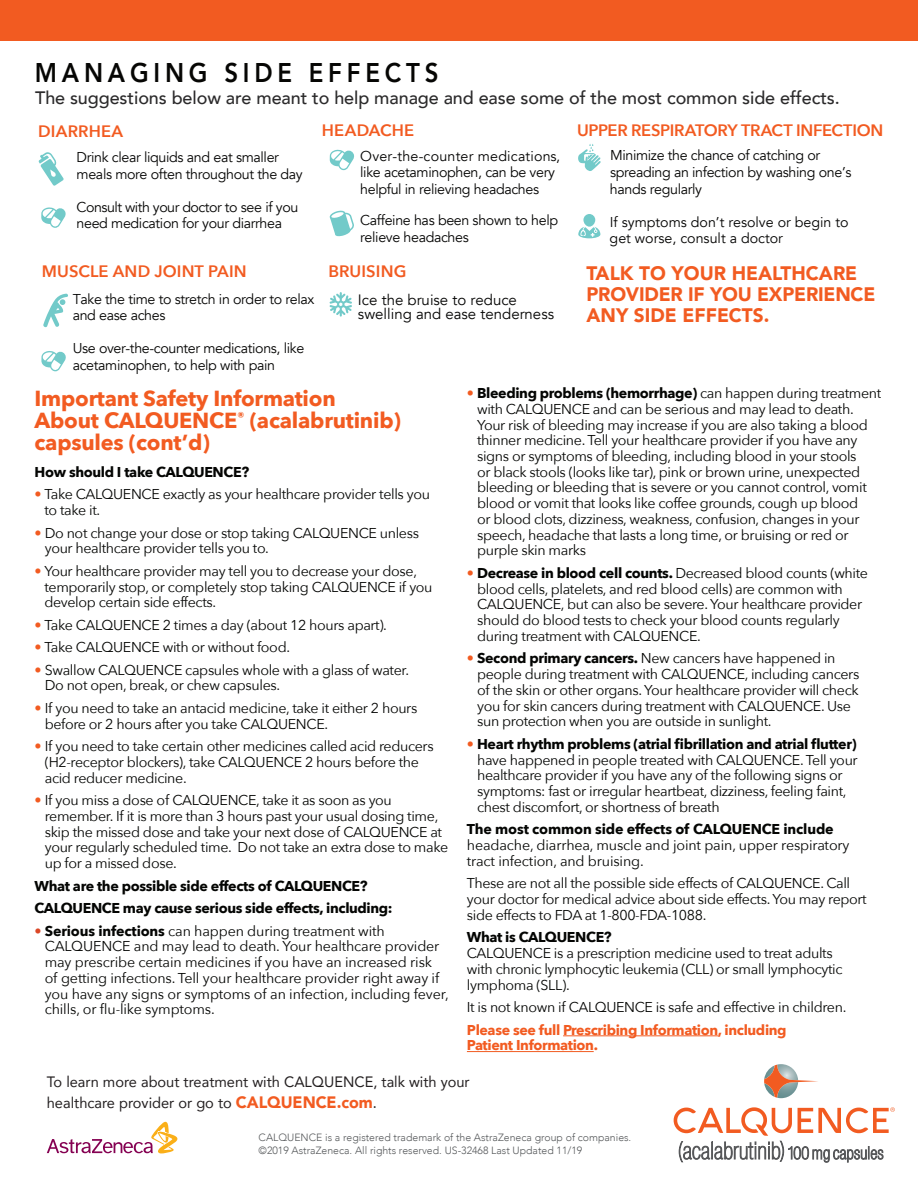
<style>
.page{position:relative;width:918px;height:1188px;background:#fff}
.page>*{position:absolute;margin:0;border:0;box-sizing:border-box;transform-origin:0 0}
.t1{font:800 27px "Avenir";letter-spacing:.2em;color:#060604;scale:.89 1}
.t2{font:700 21.75px/22.5px "Avenir Next";letter-spacing:-.01em;color:#f25b21}
.t3{font:900 19.5px/21px "Avenir";color:#f25b21}
.t4{font:500 18px "Avenir";letter-spacing:-.005em;color:#2b2a2b}
.t5{font:600 16.5px "Avenir Next";letter-spacing:.005em;color:#f25b21}
.t6{font:600 16.5px "Avenir Next";letter-spacing:-.02em;color:#f25b21}
.t7{font:15px/21px "Avenir";color:#231f20}
.t8{font:15px/14.2px "Avenir";color:#050504}
.t9{font:14.25px/15.8px "Avenir Next";letter-spacing:-.025em;color:#040503}
.t10{font:14.25px/16.5px "Avenir";letter-spacing:-.025em;color:#050504}
.t11{font:700 14.25px/22.5px "Avenir Next";letter-spacing:-.025em;color:#040503}
.t12{font:700 14.25px/15.8px "Avenir Next";letter-spacing:-.025em;color:#f25b21}
.t13{font:14.25px/16.5px "Avenir";color:#050504}
.t14{font:300 10.5px/12.6px "Avenir";color:#55585a}
.s1{color:#f25b21}
.s2{color:#db4726}
.s3{font-weight:700}
.s4{font-weight:900;font-size:16.5px;color:#f25b21}
</style>
<div class="page">
<svg style="left:47px;top:1122px;width:130px;height:31px"></svg>
<svg style="left:41px;top:207px;width:25px;height:21px"></svg>
<svg style="left:39px;top:152px;width:25px;height:34px"></svg>
<svg style="left:330px;top:149px;width:24px;height:21px"></svg>
<svg style="left:329px;top:210px;width:25px;height:27px"></svg>
<svg style="left:578px;top:144px;width:23px;height:27px"></svg>
<div style="left:583px;top:214px;width:12px;height:13px;background:#72cac9;border-radius:50%"></div>
<svg style="left:578px;top:227px;width:22px;height:11px"></svg>
<svg style="left:41px;top:351px;width:25px;height:20px"></svg>
<svg style="left:43px;top:294px;width:25px;height:34px"></svg>
<svg style="left:330px;top:292px;width:22px;height:25px"></svg>
<svg style="left:764px;top:1064px;width:54px;height:34px"></svg>
<svg style="left:674px;top:1107px;width:221px;height:56px"></svg>
<div style="left:0;top:0;width:918px;height:41px;background:#f25b21"></div>
<hr style="left:563px;top:1035px;width:155px;height:1px;background:#f25b21">
<hr style="left:467px;top:1051px;width:127px;height:1px;background:#f25b21">
<h1 class="t1" style="left:35px;top:51px;width:455px">MANAGING SIDE EFFECTS</h1>
<p class="t4" style="left:35px;top:82px;width:806px">The suggestions below are meant to help manage and ease some of the most common side effects.</p>
<p class="t5" style="left:38px;top:117px;width:87px">DIARRHEA</p>
<p class="t10" style="left:77px;top:149px;width:228px">Drink clear liquids and eat smaller meals more often throughout the day</p>
<p class="t10" style="left:77px;top:199px;width:223px">Consult with your doctor to see if you need medication for your diarrhea</p>
<p class="t5" style="left:42px;top:257px;width:206px">MUSCLE AND JOINT PAIN</p>
<p class="t10" style="left:73px;top:291px;width:243px">Take the time to stretch in order to relax and ease aches</p>
<p class="t10" style="left:73px;top:340px;width:233px">Use over-the-counter medications, like acetaminophen, to help with pain</p>
<p class="t5" style="left:322px;top:116px;width:94px">HEADACHE</p>
<p class="t6" style="left:577px;top:116px;width:308px">UPPER RESPIRATORY TRACT INFECTION</p>
<p class="t10" style="left:610px;top:148px;width:243px">Minimize the chance of catching or spreading an infection by washing one’s hands regularly</p>
<p class="t13" style="left:610px;top:214px;width:241px">If symptoms don’t resolve or begin to get worse, consult a doctor</p>
<h3 class="t3" style="left:586px;top:262px;width:290px">TALK TO YOUR HEALTHCARE<br>PROVIDER IF YOU EXPERIENCE<br>ANY SIDE EFFECTS.</h3>
<p class="t10" style="left:360px;top:148px;width:201px">Over-the-counter medications, like acetaminophen, can be very helpful in relieving headaches</p>
<p class="t10" style="left:360px;top:213px;width:199px">Caffeine has been shown to help relieve headaches</p>
<p class="t5" style="left:328px;top:257px;width:80px">BRUISING</p>
<p class="t8" style="left:358px;top:293px;width:198px">Ice the bruise to reduce swelling and ease tenderness</p>
<h2 class="t2" style="left:35px;top:386px;width:368px">Important Safety Information<br>About CALQUENCE<sup>®</sup> (acalabrutinib) capsules (cont’d)</h2>
<p class="t11" style="left:35px;top:460px;width:216px">How should I take CALQUENCE?</p>
<p class="t9" style="left:44px;top:486px;width:387px;text-indent:-10px"><span class="s1">•</span> Take CALQUENCE exactly as your healthcare provider tells you to take it.</p>
<p class="t9" style="left:45px;top:524px;width:376px;text-indent:-10px"><span class="s1">•</span> Do not change your dose or stop taking CALQUENCE unless your healthcare provider tells you to.</p>
<p class="t9" style="left:44px;top:562px;width:390px;text-indent:-10px"><span class="s1">•</span> Your healthcare provider may tell you to decrease your dose, temporarily stop, or completely stop taking CALQUENCE if you develop certain side effects.</p>
<p class="t9" style="left:35px;top:616px;width:354px"><span class="s1">•</span> Take CALQUENCE 2 times a day (about 12 hours apart).</p>
<p class="t9" style="left:35px;top:639px;width:257px"><span class="s1">•</span> Take CALQUENCE with or without food.</p>
<p class="t9" style="left:45px;top:661px;width:366px;text-indent:-10px"><span class="s1">•</span> Swallow CALQUENCE capsules whole with a glass of water.<br>Do not open, break, or chew capsules.</p>
<p class="t9" style="left:45px;top:700px;width:374px;text-indent:-10px"><span class="s1">•</span> If you need to take an antacid medicine, take it either 2 hours before or 2 hours after you take CALQUENCE.</p>
<p class="t9" style="left:45px;top:738px;width:391px;text-indent:-10px"><span class="s1">•</span> If you need to take certain other medicines called acid reducers (H2-receptor blockers), take CALQUENCE 2 hours before the acid reducer medicine.</p>
<p class="t9" style="left:45px;top:792px;width:405px;text-indent:-10px"><span class="s1">•</span> If you miss a dose of CALQUENCE, take it as soon as you remember. If it is more than 3 hours past your usual dosing time, skip the missed dose and take your next dose of CALQUENCE at your regularly scheduled time. Do not take an extra dose to make up for a missed dose.</p>
<p class="t11" style="left:35px;top:874px;width:360px">What are the possible side effects of CALQUENCE?<br>CALQUENCE may cause serious side effects, including:</p>
<p class="t9" style="left:45px;top:922px;width:406px;text-indent:-10px"><span class="s2">•</span> <span class="s3">Serious infections</span> can happen during treatment with CALQUENCE and may lead to death. Your healthcare provider may prescribe certain medicines if you have an increased risk<br>of getting infections. Tell your healthcare provider right away if you have any signs or symptoms of an infection, including fever, chills, or flu-like symptoms.</p>
<p class="t9" style="left:477px;top:385px;width:406px;text-indent:-10px"><span class="s1">•</span> <span class="s3">Bleeding problems (hemorrhage)</span> can happen during treatment with CALQUENCE and can be serious and may lead to death.<br>Your risk of bleeding may increase if you are also taking a blood thinner medicine. Tell your healthcare provider if you have any signs or symptoms of bleeding, including blood in your stools<br>or black stools (looks like tar), pink or brown urine, unexpected bleeding or bleeding that is severe or you cannot control, vomit blood or vomit that looks like coffee grounds, cough up blood<br>or blood clots, dizziness, weakness, confusion, changes in your speech, headache that lasts a long time, or bruising or red or purple skin marks</p>
<p class="t9" style="left:477px;top:565px;width:393px;text-indent:-10px"><span class="s1">•</span> <span class="s3">Decrease in blood cell counts.</span> Decreased blood counts (white blood cells, platelets, and red blood cells) are common with CALQUENCE, but can also be severe. Your healthcare provider should do blood tests to check your blood counts regularly during treatment with CALQUENCE.</p>
<p class="t9" style="left:477px;top:650px;width:384px;text-indent:-10px"><span class="s1">•</span> <span class="s3">Second primary cancers.</span> New cancers have happened in people during treatment with CALQUENCE, including cancers of the skin or other organs. Your healthcare provider will check you for skin cancers during treatment with CALQUENCE. Use sun protection when you are outside in sunlight.</p>
<p class="t9" style="left:477px;top:736px;width:382px;text-indent:-10px"><span class="s1">•</span> <span class="s3">Heart rhythm problems (atrial fibrillation and atrial flutter) </span>have happened in people treated with CALQUENCE. Tell your healthcare provider if you have any of the following signs or symptoms: fast or irregular heartbeat, dizziness, feeling faint, chest discomfort, or shortness of breath</p>
<p class="t11" style="left:467px;top:818px;width:368px">The most common side effects of CALQUENCE include</p>
<p class="t9" style="left:467px;top:837px;width:384px">headache, diarrhea, muscle and joint pain, upper respiratory tract infection, and bruising.</p>
<p class="t9" style="left:467px;top:875px;width:401px">These are not all the possible side effects of CALQUENCE. Call your doctor for medical advice about side effects. You may report side effects to FDA at 1-800-FDA-1088.</p>
<p class="t11" style="left:467px;top:926px;width:146px">What is CALQUENCE?</p>
<p class="t9" style="left:467px;top:945px;width:377px">CALQUENCE is a prescription medicine used to treat adults with chronic lymphocytic leukemia (CLL) or small lymphocytic lymphoma (SLL).</p>
<p class="t9" style="left:467px;top:999px;width:381px">It is not known if CALQUENCE is safe and effective in children.</p>
<p class="t12" style="left:467px;top:1022px;width:321px">Please see full Prescribing Information, including<br>Patient Information.</p>
<p class="t7" style="left:47px;top:1071px;width:424px">To learn more about treatment with CALQUENCE, talk with your healthcare provider or go to <span class="s4">CALQUENCE.com</span>.</p>
<p class="t14" style="left:259px;top:1132px;width:374px">CALQUENCE is a registered trademark of the AstraZeneca group of companies. ©2019 AstraZeneca. All rights reserved. US-32468 Last Updated 11/19</p>
</div>
